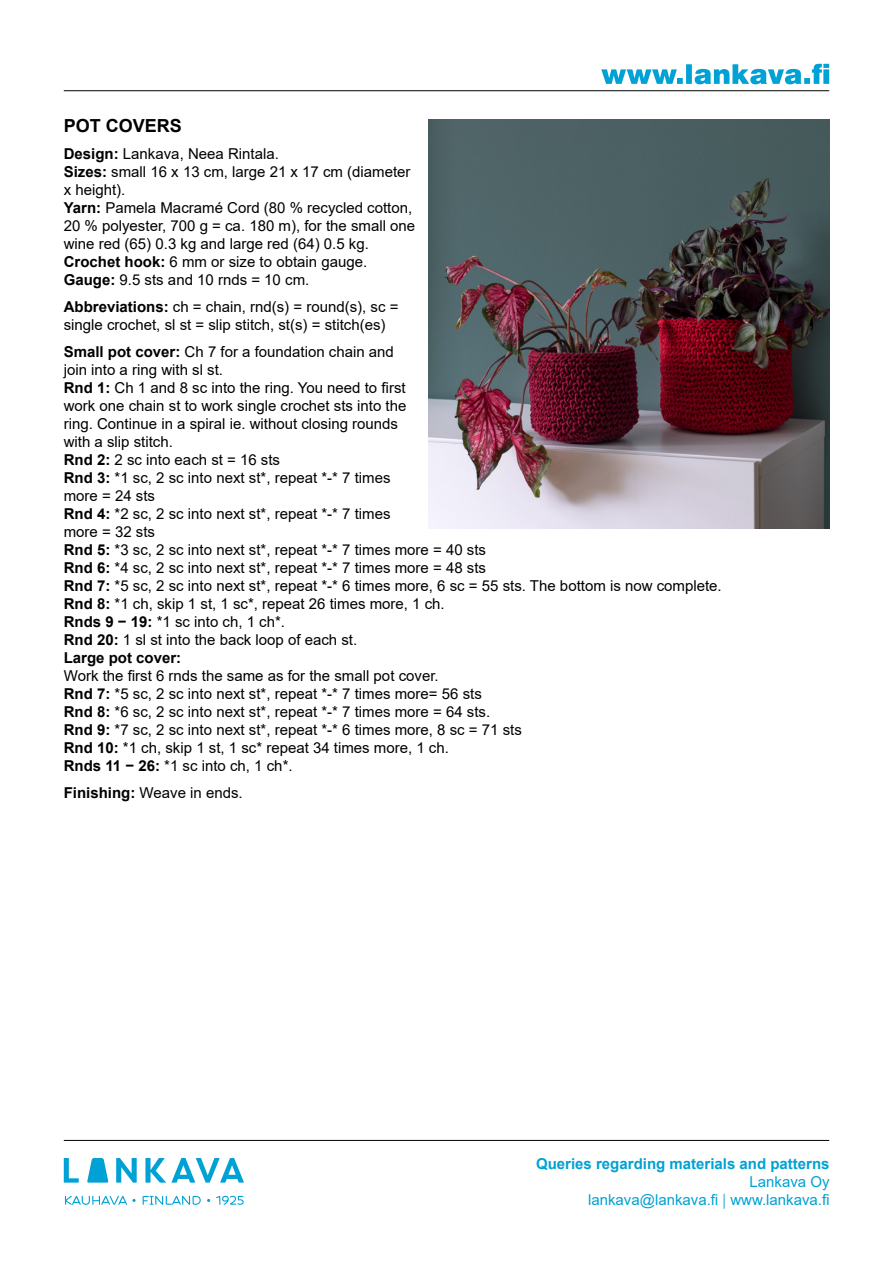
<style>
.page{position:relative;width:893px;height:1263px;background:#fff}
.page>*{position:absolute;margin:0;border:0;box-sizing:border-box;transform-origin:0 0}
.Normal__Web{font:700 18px "Arial";color:#000}
.Normal__Web-2{font:15px/18px "Arial";color:#000}
.t1{font:700 15px/18px "Arial";color:#00a1d4;text-align:right}
.t2{font:15px "Arial";color:#00a1d4}
.Normal__Web-3{font:700 15px "Arial";color:#000}
.s1{font-weight:700}
.s2{font-weight:400}
.s3{font-family:"Source Sans Pro"}
</style>
<div class="page">
<svg style="left:64px;top:1158px;width:15px;height:24px"></svg>
<svg style="left:87px;top:1158px;width:21px;height:24px"></svg>
<svg style="left:116px;top:1158px;width:21px;height:24px"></svg>
<svg style="left:145px;top:1158px;width:99px;height:24px"></svg>
<svg style="left:65px;top:1196px;width:71px;height:9px"></svg>
<svg style="left:143px;top:1196px;width:58px;height:9px"></svg>
<svg style="left:216px;top:1196px;width:28px;height:9px"></svg>
<hr style="left:64px;top:90px;width:765px;height:1px;background:#000">
<hr style="left:64px;top:1140px;width:765px;height:1px;background:#000">
<svg style="left:601px;top:64px;width:228px;height:20px"></svg>
<img style="left:429px;top:119px;width:400px;height:409px">
<p class="Normal__Web" style="left:64px;top:113px;width:120px">POT COVERS</p>
<p class="Normal__Web-2" style="left:64px;top:145px;width:217px"><span class="s1">Design:</span> Lankava, Neea Rintala.</p>
<p class="Normal__Web-2" style="left:64px;top:163px;width:348px"><span class="s1">Sizes:</span> small 16 x 13 cm, large 21 x 17 cm (diameter x height).</p>
<p class="Normal__Web-2" style="left:64px;top:199px;width:353px"><span class="s1">Yarn:</span> Pamela Macramé Cord (80 % recycled cotton,<br>20 % polyester, 700 g = ca. 180 m), for the small one wine red (65) 0.3 kg and large red (64) 0.5 kg.</p>
<p class="Normal__Web-2" style="left:64px;top:253px;width:305px"><span class="s1">Crochet hook:</span> 6 mm or size to obtain gauge.</p>
<p class="Normal__Web-2" style="left:64px;top:271px;width:247px"><span class="s1">Gauge:</span> 9.5 sts and 10 rnds = 10 cm.</p>
<p class="Normal__Web-2" style="left:64px;top:298px;width:336px"><span class="s1">Abbreviations:</span> ch = chain, rnd(s) = round(s), sc = single crochet, sl st = slip stitch, st(s) = stitch(es)</p>
<p class="Normal__Web-2" style="left:64px;top:343px;width:332px"><span class="s1">Small pot cover:</span> Ch 7 for a foundation chain and join into a ring with sl st.</p>
<p class="Normal__Web-2" style="left:64px;top:379px;width:344px"><span class="s1">Rnd 1:</span> Ch 1 and 8 sc into the ring. You need to first work one chain st to work single crochet sts into the ring. Continue in a spiral ie. without closing rounds with a slip stitch.</p>
<p class="Normal__Web-2" style="left:64px;top:451px;width:218px"><span class="s1">Rnd 2:</span> 2 sc into each st = 16 sts</p>
<p class="Normal__Web-2" style="left:64px;top:469px;width:328px"><span class="s1">Rnd 3:</span> *1 sc, 2 sc into next st*, repeat *-* 7 times more = 24 sts</p>
<p class="Normal__Web-2" style="left:64px;top:505px;width:328px"><span class="s1">Rnd 4:</span> *2 sc, 2 sc into next st*, repeat *-* 7 times more = 32 sts</p>
<p class="Normal__Web-2" style="left:64px;top:541px;width:424px"><span class="s1">Rnd 5:</span> *3 sc, 2 sc into next st*, repeat *-* 7 times more = 40 sts</p>
<p class="Normal__Web-2" style="left:64px;top:559px;width:424px"><span class="s1">Rnd 6:</span> *4 sc, 2 sc into next st*, repeat *-* 7 times more = 48 sts</p>
<p class="Normal__Web-2" style="left:64px;top:577px;width:659px"><span class="s1">Rnd 7:</span> *5 sc, 2 sc into next st*, repeat *-* 6 times more, 6 sc = 55 sts. The bottom is now complete.</p>
<p class="Normal__Web-2" style="left:64px;top:595px;width:382px"><span class="s1">Rnd 8:</span> *1 ch, skip 1 st, 1 sc*, repeat 26 times more, 1 ch.</p>
<p class="Normal__Web-2" style="left:64px;top:613px;width:223px"><span class="s1">Rnds 9 − 19:</span> *1 sc into ch, 1 ch*.</p>
<p class="Normal__Web-2" style="left:64px;top:631px;width:295px"><span class="s1">Rnd 20:</span> 1 sl st into the back loop of each st.</p>
<p class="Normal__Web-3" style="left:64px;top:647px;width:119px">Large pot cover:</p>
<p class="Normal__Web-2" style="left:64px;top:667px;width:376px">Work the first 6 rnds the same as for the small pot cover.</p>
<p class="Normal__Web-2" style="left:64px;top:685px;width:420px"><span class="s1">Rnd 7:</span> *5 sc, 2 sc into next st*, repeat *-* 7 times more= 56 sts</p>
<p class="Normal__Web-2" style="left:64px;top:703px;width:428px"><span class="s1">Rnd 8:</span> *6 sc, 2 sc into next st*, repeat *-* 7 times more = 64 sts.</p>
<p class="Normal__Web-2" style="left:64px;top:721px;width:460px"><span class="s1">Rnd 9:</span> *7 sc, 2 sc into next st*, repeat *-* 6 times more, 8 sc = 71 sts</p>
<p class="Normal__Web-2" style="left:64px;top:739px;width:387px"><span class="s1">Rnd 10:</span> *1 ch, skip 1 st, 1 sc* repeat 34 times more, 1 ch.</p>
<p class="Normal__Web-2" style="left:64px;top:757px;width:230px"><span class="s1">Rnds 11 − 26:</span> *1 sc into ch, 1 ch*.</p>
<p class="Normal__Web-2" style="left:64px;top:784px;width:180px"><span class="s1">Finishing:</span> Weave in ends.</p>
<p class="t1" style="left:536px;top:1155px;width:295px">Queries regarding materials and patterns<br><span class="s2">Lankava Oy</span></p>
<p class="t2" style="left:588px;top:1189px;width:243px">lankava@lankava.fi <span class="s3">|</span> www.lankava.fi</p>
</div>
